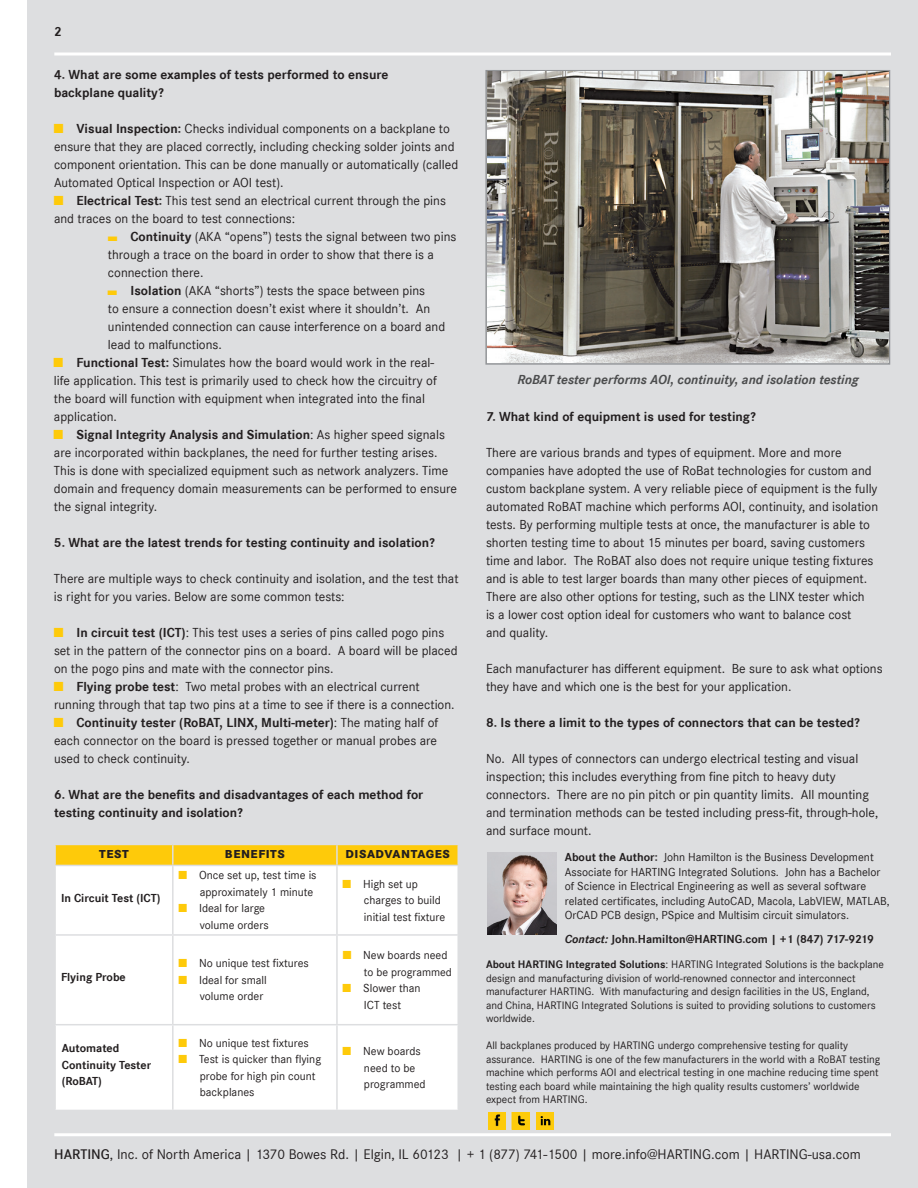
<style>
.page{position:relative;width:918px;height:1188px;background:#fff}
.page>*{position:absolute;margin:0;border:0;box-sizing:border-box;transform-origin:0 0}
.t1{font:14.4px "Corporate S";color:#231f20}
.t2{font:13.5px/18px "Corporate S";color:#231f20}
.t3{font:700 13.5px/18px "Corporate S";color:#231f20}
.t4{font:italic 700 13.5px "Corporate S";color:#4b4c4d}
.t5{font:12px/16.5px "Corporate S";color:#231f20}
.t6{font:700 12px/16.5px "Corporate S";color:#231f20}
.t7{font:800 12px "Corporate S Pro";letter-spacing:.05em;color:#231f20}
.t8{font:11.85px "Corporate S";color:#231f20}
.t9{font:11.25px/13.5px "Corporate S";color:#231f20}
.s1{color:#feca0a}
.s2{font-weight:700}
.s3{font-style:italic}
.s4{font-weight:600}
</style>
<div class="page">
<div style="left:27px;top:0;width:891px;height:1188px;background:#dddee0"></div>
<hr style="left:54px;top:1133px;width:837px;height:3px;background:#fff">
<svg style="left:54px;top:52px;width:837px;height:4px;background:#f6f6f6"></svg>
<svg style="left:485px;top:70px;width:405px;height:295px;background:#a7a9ab"></svg>
<img style="left:487px;top:72px;width:402px;height:291px">
<img style="left:487px;top:852px;width:69px;height:82px">
<div style="left:56px;top:866px;width:402px;height:244px;background:#fff"></div>
<hr style="left:172px;top:866px;width:2px;height:68px;background:#dddee0">
<hr style="left:336px;top:866px;width:2px;height:68px;background:#dddee0">
<hr style="left:54px;top:934px;width:119px;height:2px;background:#dddee0">
<hr style="left:173px;top:934px;width:164px;height:2px;background:#dddee0">
<hr style="left:172px;top:936px;width:2px;height:88px;background:#dddee0">
<hr style="left:337px;top:934px;width:122px;height:2px;background:#dddee0">
<hr style="left:336px;top:936px;width:2px;height:88px;background:#dddee0">
<svg style="left:55px;top:844px;width:404px;height:21px;background:#fbcb1b"></svg>
<hr style="left:54px;top:1024px;width:119px;height:1px;background:#dddee0">
<hr style="left:173px;top:1024px;width:164px;height:1px;background:#dddee0">
<hr style="left:172px;top:1025px;width:2px;height:85px;background:#dddee0">
<hr style="left:337px;top:1024px;width:122px;height:1px;background:#dddee0">
<hr style="left:336px;top:1025px;width:2px;height:85px;background:#dddee0">
<svg style="left:536px;top:1112px;width:18px;height:17px"></svg>
<img style="left:488px;top:1112px;width:17px;height:17px">
<svg style="left:512px;top:1112px;width:17px;height:17px"></svg>
<p class="t3" style="left:54px;top:23px;width:9px">2</p>
<p class="t3" style="left:54px;top:66px;width:336px">4. What are some examples of tests performed to ensure backplane quality?</p>
<p class="t2" style="left:54px;top:120px;width:406px"><span class="s1">■</span> <span class="s2">Visual Inspection:</span> Checks individual components on a backplane to ensure that they are placed correctly, including checking solder joints and component orientation. This can be done manually or automatically (called Automated Optical Inspection or AOI test).</p>
<p class="t2" style="left:54px;top:192px;width:393px"><span class="s1">■</span> <span class="s2">Electrical Test:</span> This test send an electrical current through the pins</p>
<p class="t2" style="left:54px;top:210px;width:243px">and traces on the board to test connections:</p>
<p class="t2" style="left:108px;top:228px;width:350px"><span class="s1">▬</span> <span class="s2">Continuity</span> (AKA “opens”) tests the signal between two pins</p>
<p class="t2" style="left:108px;top:246px;width:328px">through a trace on the board in order to show that there is a</p>
<p class="t2" style="left:108px;top:264px;width:97px">connection there.</p>
<p class="t2" style="left:108px;top:282px;width:319px"><span class="s1">▬</span> <span class="s2">Isolation</span> (AKA “shorts”) tests the space between pins</p>
<p class="t2" style="left:108px;top:300px;width:324px">to ensure a connection doesn’t exist where it shouldn’t. An</p>
<p class="t2" style="left:108px;top:318px;width:339px">unintended connection can cause interference on a board and</p>
<p class="t2" style="left:108px;top:336px;width:115px">lead to malfunctions.</p>
<p class="t2" style="left:54px;top:354px;width:384px"><span class="s1">■</span> <span class="s2">Functional Test:</span> Simulates how the board would work in the real&shy;life application. This test is primarily used to check how the circuitry of the board will function with equipment when integrated into the final application.</p>
<p class="t2" style="left:54px;top:425px;width:405px"><span class="s1">■</span> <span class="s2">Signal Integrity Analysis and Simulation</span>: As higher speed signals are incorporated within backplanes, the need for further testing arises.<br>This is done with specialized equipment such as network analyzers. Time domain and frequency domain measurements can be performed to ensure the signal integrity.</p>
<p class="t3" style="left:54px;top:534px;width:382px">5. What are the latest trends for testing continuity and isolation?</p>
<p class="t2" style="left:54px;top:569px;width:406px">There are multiple ways to check continuity and isolation, and the test that is right for you varies. Below are some common tests:</p>
<p class="t2" style="left:54px;top:623px;width:405px"><span class="s1">■</span> <span class="s2">In circuit test (ICT)</span>: This test uses a series of pins called pogo pins set in the pattern of the connector pins on a board. A board will be placed on the pogo pins and mate with the connector pins.</p>
<p class="t2" style="left:54px;top:677px;width:402px"><span class="s1">■</span> <span class="s2">Flying probe test</span>: Two metal probes with an electrical current running through that tap two pins at a time to see if there is a connection.</p>
<p class="t2" style="left:54px;top:713px;width:386px;text-align:justify"><span class="s1">■</span> <span class="s2">Continuity tester (RoBAT, LINX, Multi-meter)</span>: The mating half of each connector on the board is pressed together or manual probes are used to check continuity.</p>
<p class="t3" style="left:54px;top:786px;width:371px">6. What are the benefits and disadvantages of each method for testing continuity and isolation?</p>
<p class="t7" style="left:99px;top:845px;width:31px">TEST</p>
<p class="t7" style="left:225px;top:845px;width:61px">BENEFITS</p>
<p class="t7" style="left:346px;top:845px;width:106px">DISADVANTAGES</p>
<p class="t6" style="left:61px;top:890px;width:101px">In Circuit Test (ICT)</p>
<p class="t5" style="left:179px;top:867px;width:139px;text-align:right"><span class="s1">■</span> Once set up, test time is approximately 1 minute</p>
<p class="t5" style="left:179px;top:900px;width:91px;text-align:right"><span class="s1">■</span> Ideal for large volume orders</p>
<p class="t5" style="left:364px;top:876px;width:83px;text-indent:-21px"><span class="s1">■</span> High set up charges to build initial test fixture</p>
<p class="t6" style="left:61px;top:969px;width:66px">Flying Probe</p>
<p class="t6" style="left:62px;top:1040px;width:91px">Automated<br>Continuity Tester (RoBAT)</p>
<p class="t5" style="left:179px;top:955px;width:132px"><span class="s1">■</span> No unique test fixtures</p>
<p class="t5" style="left:200px;top:972px;width:69px;text-indent:-21px"><span class="s1">■</span> Ideal for small volume order</p>
<p class="t5" style="left:343px;top:947px;width:106px"><span class="s1">■</span> New boards need</p>
<p class="t8" style="left:364px;top:965px;width:89px">to be programmed</p>
<p class="t5" style="left:343px;top:980px;width:79px;text-align:center"><span class="s1">■</span> Slower than<br>ICT test</p>
<p class="t5" style="left:179px;top:1035px;width:132px"><span class="s1">■</span> No unique test fixtures</p>
<p class="t5" style="left:200px;top:1051px;width:123px;text-indent:-21px"><span class="s1">■</span> Test is quicker than flying probe for high pin count backplanes</p>
<p class="t5" style="left:364px;top:1043px;width:63px;text-indent:-21px"><span class="s1">■</span> New boards need to be programmed</p>
<p class="t4" style="left:517px;top:372px;width:343px">RoBAT tester performs AOI, continuity, and isolation testing</p>
<p class="t3" style="left:486px;top:408px;width:271px">7. What kind of equipment is used for testing?</p>
<p class="t2" style="left:486px;top:444px;width:394px">There are various brands and types of equipment. More and more companies have adopted the use of RoBat technologies for custom and custom backplane system. A very reliable piece of equipment is the fully automated RoBAT machine which performs AOI, continuity, and isolation tests. By performing multiple tests at once, the manufacturer is able to shorten testing time to about 15 minutes per board, saving customers time and labor. The RoBAT also does not require unique testing fixtures and is able to test larger boards than many other pieces of equipment.<br>There are also other options for testing, such as the LINX tester which<br>is a lower cost option ideal for customers who want to balance cost<br>and quality.</p>
<p class="t2" style="left:486px;top:660px;width:398px">Each manufacturer has different equipment. Be sure to ask what options they have and which one is the best for your application.</p>
<p class="t3" style="left:486px;top:714px;width:375px">8. Is there a limit to the types of connectors that can be tested?</p>
<p class="t2" style="left:486px;top:750px;width:394px">No. All types of connectors can undergo electrical testing and visual inspection; this includes everything from fine pitch to heavy duty connectors. There are no pin pitch or pin quantity limits. All mounting and termination methods can be tested including press-fit, through-hole, and surface mount.</p>
<p class="t5" style="left:565px;top:850px;width:326px;line-height:14.4px"><span class="s2">About the Author:</span> John Hamilton is the Business Development Associate for HARTING Integrated Solutions. John has a Bachelor of Science in Electrical Engineering as well as several software related certificates, including AutoCAD, Macola, LabVIEW, MATLAB, OrCAD PCB design, PSpice and Multisim circuit simulators.</p>
<p class="t6" style="left:565px;top:931px;width:311px"><span class="s3">Contact:</span> John.Hamilton@HARTING.com | +1 (847) 717-9219</p>
<p class="t9" style="left:486px;top:958px;width:400px"><span class="s2">About HARTING Integrated Solutions</span>: HARTING Integrated Solutions is the backplane design and manufacturing division of world-renowned connector and interconnect manufacturer HARTING. With manufacturing and design facilities in the US, England, and China, HARTING Integrated Solutions is suited to providing solutions to customers worldwide.</p>
<p class="t9" style="left:486px;top:1039px;width:396px">All backplanes produced by HARTING undergo comprehensive testing for quality assurance. HARTING is one of the few manufacturers in the world with a RoBAT testing machine which performs AOI and electrical testing in one machine reducing time spent testing each board while maintaining the high quality results customers’ worldwide expect from HARTING.</p>
<p class="t1" style="left:54px;top:1146px;width:808px"><span class="s4">HARTING</span>, Inc. of North America | 1370 Bowes Rd. | Elgin, IL 60123 | + 1 (877) 741-1500 | more.info@HARTING.com | HARTING-usa.com</p>
</div>
